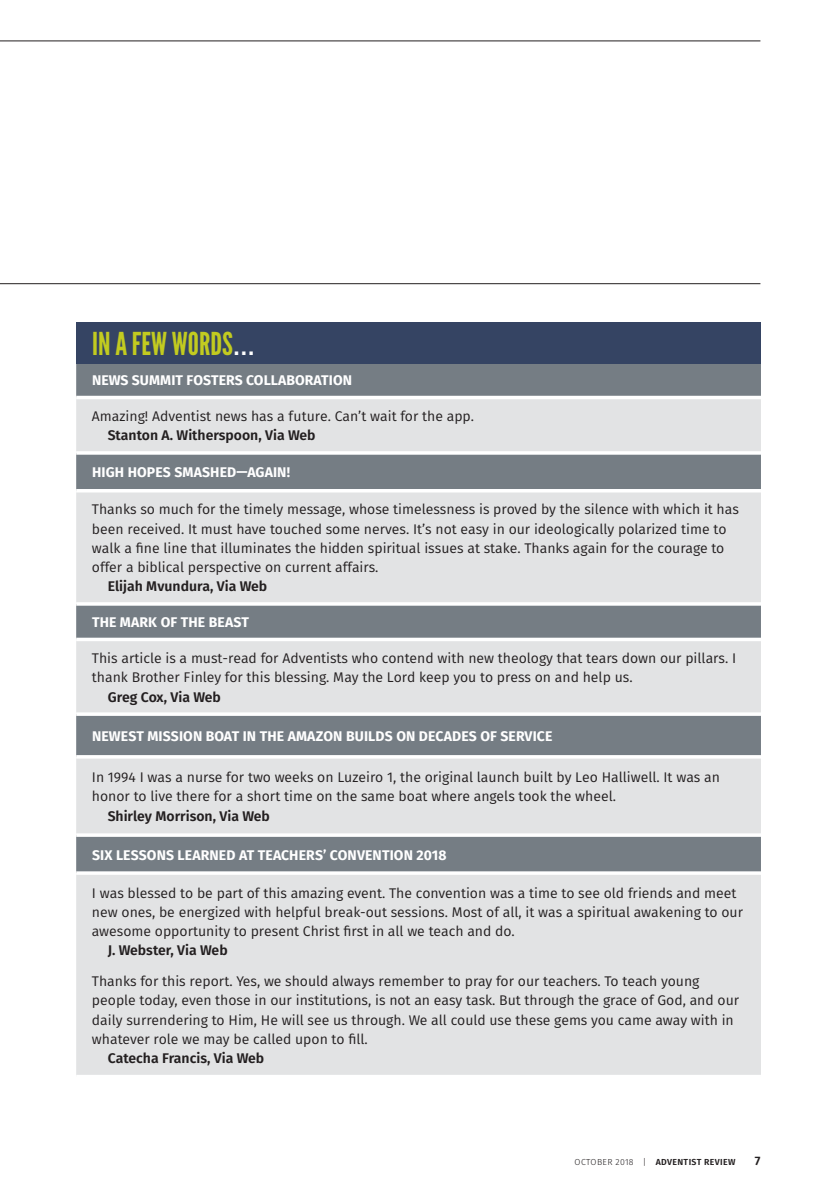
<style>
.page{position:relative;width:819px;height:1197px;background:#fff}
.page>*{position:absolute;margin:0;border:0;box-sizing:border-box;transform-origin:0 0}
.t1{font:31.5px "League Gothic";color:#c2cb20}
.t2{font:14px/19.2px "Fira Sans";color:#231f20}
.t3{font:700 14px "Fira Sans";letter-spacing:.01em;color:#fff}
.t4{font:600 14px "Fira Sans";color:#231f20}
.t5{font:600 12.25px "Fira Sans";color:#231f20}
.t6{font:600 8.75px "Fira Sans";letter-spacing:.04em;color:#231f20}
.s1{color:#fff}
.s2{font-weight:300}
</style>
<div class="page">
<hr style="left:0;top:41px;width:760px;height:1px;background:#231f20">
<hr style="left:0;top:283px;width:760px;height:1px;background:#231f20">
<div style="left:76px;top:364px;width:685px;height:32px;background:#757d84"></div>
<svg style="left:76px;top:399px;width:685px;height:676px;background:#cacdcf"></svg>
<svg style="left:76px;top:451px;width:685px;height:4px"></svg>
<hr style="left:76px;top:489px;width:685px;height:3px;background:#fff">
<svg style="left:76px;top:602px;width:685px;height:4px"></svg>
<hr style="left:76px;top:638px;width:685px;height:3px;background:#fff">
<hr style="left:76px;top:712px;width:685px;height:4px;background:#f3f4f4">
<hr style="left:76px;top:755px;width:685px;height:4px;background:#f3f3f4">
<hr style="left:76px;top:833px;width:685px;height:4px;background:#f4f4f5">
<svg style="left:76px;top:871px;width:685px;height:4px"></svg>
<div style="left:76px;top:322px;width:685px;height:42px;background:#354463"></div>
<h1 class="t1" style="left:92px;top:333px;width:163px">IN A FEW WORDS <span class="s1">. . .</span></h1>
<p class="t3" style="left:92px;top:373px;width:262px">NEWS SUMMIT FOSTERS COLLABORATION</p>
<p class="t2" style="left:92px;top:407px;width:384px">Amazing! Adventist news has a future. Can’t wait for the app.</p>
<p class="t4" style="left:108px;top:429px;width:209px">Stanton A. Witherspoon, Via Web</p>
<p class="t3" style="left:92px;top:466px;width:200px">HIGH HOPES SMASHED—AGAIN!</p>
<p class="t2" style="left:92px;top:501px;width:648px">Thanks so much for the timely message, whose timelessness is proved by the silence with which it has been received. It must have touched some nerves. It’s not easy in our ideologically polarized time to walk a fine line that illuminates the hidden spiritual issues at stake. Thanks again for the courage to offer a biblical perspective on current affairs.</p>
<p class="t4" style="left:108px;top:580px;width:161px">Elijah Mvundura, Via Web</p>
<p class="t3" style="left:92px;top:616px;width:158px">THE MARK OF THE BEAST</p>
<p class="t2" style="left:92px;top:649px;width:646px">This article is a must-read for Adventists who contend with new theology that tears down our pillars. I thank Brother Finley for this blessing. May the Lord keep you to press on and help us.</p>
<p class="t4" style="left:108px;top:690px;width:115px">Greg Cox, Via Web</p>
<p class="t3" style="left:92px;top:729px;width:462px">NEWEST MISSION BOAT IN THE AMAZON BUILDS ON DECADES OF SERVICE</p>
<p class="t2" style="left:92px;top:768px;width:629px">In 1994 I was a nurse for two weeks on Luzeiro 1, the original launch built by Leo Halliwell. It was an honor to live there for a short time on the same boat where angels took the wheel.</p>
<p class="t4" style="left:108px;top:809px;width:164px">Shirley Morrison, Via Web</p>
<p class="t3" style="left:92px;top:848px;width:356px">SIX LESSONS LEARNED AT TEACHERS’ CONVENTION 2018</p>
<p class="t2" style="left:92px;top:884px;width:653px">I was blessed to be part of this amazing event. The convention was a time to see old friends and meet new ones, be energized with helpful break-out sessions. Most of all, it was a spiritual awakening to our awesome opportunity to present Christ first in all we teach and do.</p>
<p class="t4" style="left:108px;top:944px;width:122px">J. Webster, Via Web</p>
<p class="t2" style="left:92px;top:972px;width:649px">Thanks for this report. Yes, we should always remember to pray for our teachers. To teach young people today, even those in our institutions, is not an easy task. But through the grace of God, and our daily surrendering to Him, He will see us through. We all could use these gems you came away with in whatever role we may be called upon to fill.</p>
<p class="t4" style="left:108px;top:1051px;width:158px">Catecha Francis, Via Web</p>
<p class="t6" style="left:575px;top:1158px;width:162px"><span class="s2">OCTOBER 2018 |</span> ADVENTIST REVIEW</p>
<p class="t5" style="left:755px;top:1155px;width:7px">7</p>
</div>
